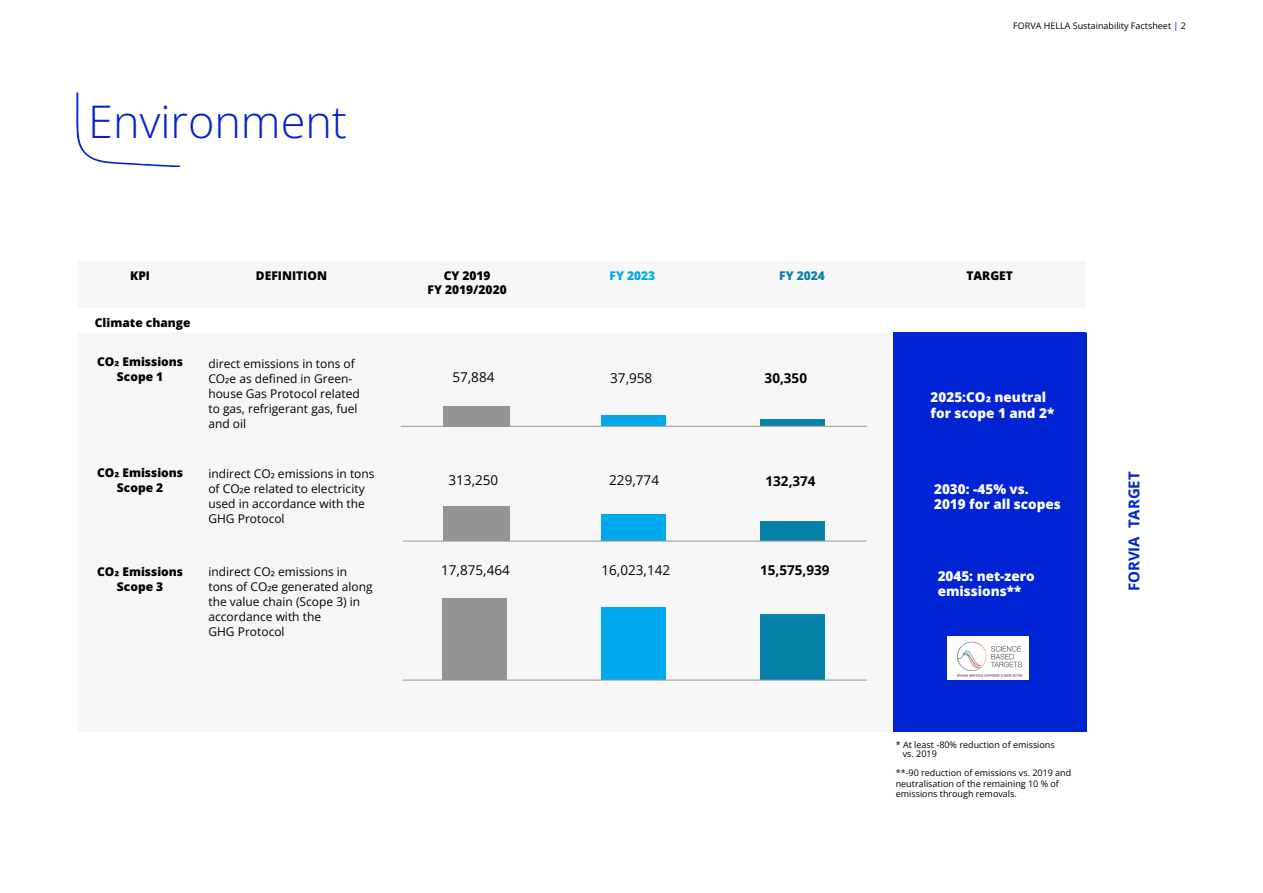
<style>
.page{position:relative;width:1263px;height:893px;background:#fff}
.page>*{position:absolute;margin:0;border:0;box-sizing:border-box;transform-origin:0 0}
.t1{font:300 45px "Open Sans";color:#0024d3}
.t2{font:700 15px "Open Sans";color:#0024d3}
.t3{font:800 13.5px/15px "Open Sans";color:#fff}
.t4{font:13.5px "Open Sans";color:#000101}
.t5{font:700 13.5px "Open Sans";color:#000101}
.t6{font:13.5px "Open Sans";color:#000}
.t7{font:12px/15px "Open Sans";color:#000}
.t8{font:800 12px/15px "Open Sans";color:#000;text-align:center}
.t9{font:800 12px "Open Sans";color:#00a9eb}
.t10{font:800 12px "Open Sans";color:#0682aa}
.t11{font:9px/10.5px "Open Sans";color:#000101}
.t12{font:9px "Open Sans";color:#000}
.s1{color:#0024d3}
</style>
<div class="page">
<svg style="left:76px;top:92px;width:104px;height:75px"></svg>
<svg style="left:1086px;top:333px;width:1px;height:399px"></svg>
<div style="left:893px;top:333px;width:193px;height:399px;background:#0024d3"></div>
<div style="left:444px;top:507px;width:66px;height:34px;background:#949494"></div>
<div style="left:601px;top:515px;width:65px;height:26px;background:#00a9eb"></div>
<div style="left:760px;top:521px;width:65px;height:20px;background:#0682aa"></div>
<hr style="left:403px;top:541px;width:463px;height:1px;background:#949494">
<div style="left:442px;top:599px;width:65px;height:81px;background:#949494"></div>
<div style="left:601px;top:608px;width:65px;height:72px;background:#00a9eb"></div>
<div style="left:760px;top:614px;width:65px;height:66px;background:#0682aa"></div>
<hr style="left:403px;top:680px;width:464px;height:1px;background:#949494">
<div style="left:947px;top:637px;width:82px;height:43px;background:#fff"></div>
<img style="left:957px;top:641px;width:66px;height:36px">
<div style="left:443px;top:406px;width:66px;height:20px;background:#949494"></div>
<div style="left:601px;top:416px;width:65px;height:10px;background:#00a9eb"></div>
<div style="left:760px;top:419px;width:65px;height:7px;background:#0682aa"></div>
<hr style="left:401px;top:426px;width:466px;height:1px;background:#949494">
<h1 class="t1" style="left:88px;top:91px;width:260px">Environment</h1>
<p class="t12" style="left:1013px;top:19px;width:174px">FORVA HELLA Sustainability Factsheet <span class="s1">|</span> 2</p>
<p class="t8" style="left:130px;top:268px;width:22px">KPI</p>
<p class="t8" style="left:256px;top:268px;width:73px">DEFINITION</p>
<p class="t8" style="left:428px;top:268px;width:81px;line-height:14.4px">CY 2019<br>FY 2019/2020</p>
<p class="t9" style="left:609px;top:267px;width:47px">FY 2023</p>
<p class="t10" style="left:779px;top:267px;width:47px">FY 2024</p>
<p class="t8" style="left:966px;top:268px;width:48px">TARGET</p>
<p class="t8" style="left:95px;top:314px;width:97px">Climate change</p>
<p class="t8" style="left:97px;top:354px;width:87px">CO2 Emissions<br>Scope 1</p>
<p class="t7" style="left:208px;top:356px;width:153px">direct emissions in tons of<br>CO2e as defined in Green&shy;house Gas Protocol related to gas, refrigerant gas, fuel and oil</p>
<p class="t6" style="left:452px;top:368px;width:44px">57,884</p>
<p class="t4" style="left:610px;top:369px;width:44px">37,958</p>
<p class="t5" style="left:765px;top:369px;width:44px">30,350</p>
<p class="t3" style="left:931px;top:388px;width:125px;line-height:16.2px">2025:CO2 neutral for scope 1 and 2*</p>
<p class="t8" style="left:97px;top:464px;width:87px">CO2 Emissions<br>Scope 2</p>
<p class="t7" style="left:208px;top:466px;width:168px">indirect CO2 emissions in tons of CO2e related to electricity used in accordance with the<br>GHG Protocol</p>
<p class="t8" style="left:97px;top:563px;width:87px">CO2 Emissions<br>Scope 3</p>
<p class="t7" style="left:208px;top:563px;width:166px">indirect CO2 emissions in tons of CO2e generated along the value chain (Scope 3) in accordance with the<br>GHG Protocol</p>
<p class="t5" style="left:765px;top:472px;width:52px">132,374</p>
<p class="t2" style="left:1124px;top:591px;width:121px;rotate:-90deg">FORVIA TARGET</p>
<p class="t6" style="left:448px;top:470px;width:51px">313,250</p>
<p class="t4" style="left:609px;top:471px;width:51px">229,774</p>
<p class="t3" style="left:934px;top:481px;width:128px">2030: -45% vs.<br>2019 for all scopes</p>
<p class="t4" style="left:441px;top:561px;width:70px">17,875,464</p>
<p class="t4" style="left:601px;top:561px;width:70px">16,023,142</p>
<p class="t5" style="left:760px;top:561px;width:71px">15,575,939</p>
<p class="t3" style="left:938px;top:568px;width:99px">2045: net-zero emissions**</p>
<p class="t11" style="left:903px;top:740px;width:154px;line-height:9px;text-indent:-7px">* At least -80% reduction of emissions vs. 2019</p>
<p class="t11" style="left:896px;top:767px;width:177px">**-90 reduction of emissions vs. 2019 and neutralisation of the remaining 10 % of emissions through removals.</p>
</div>
